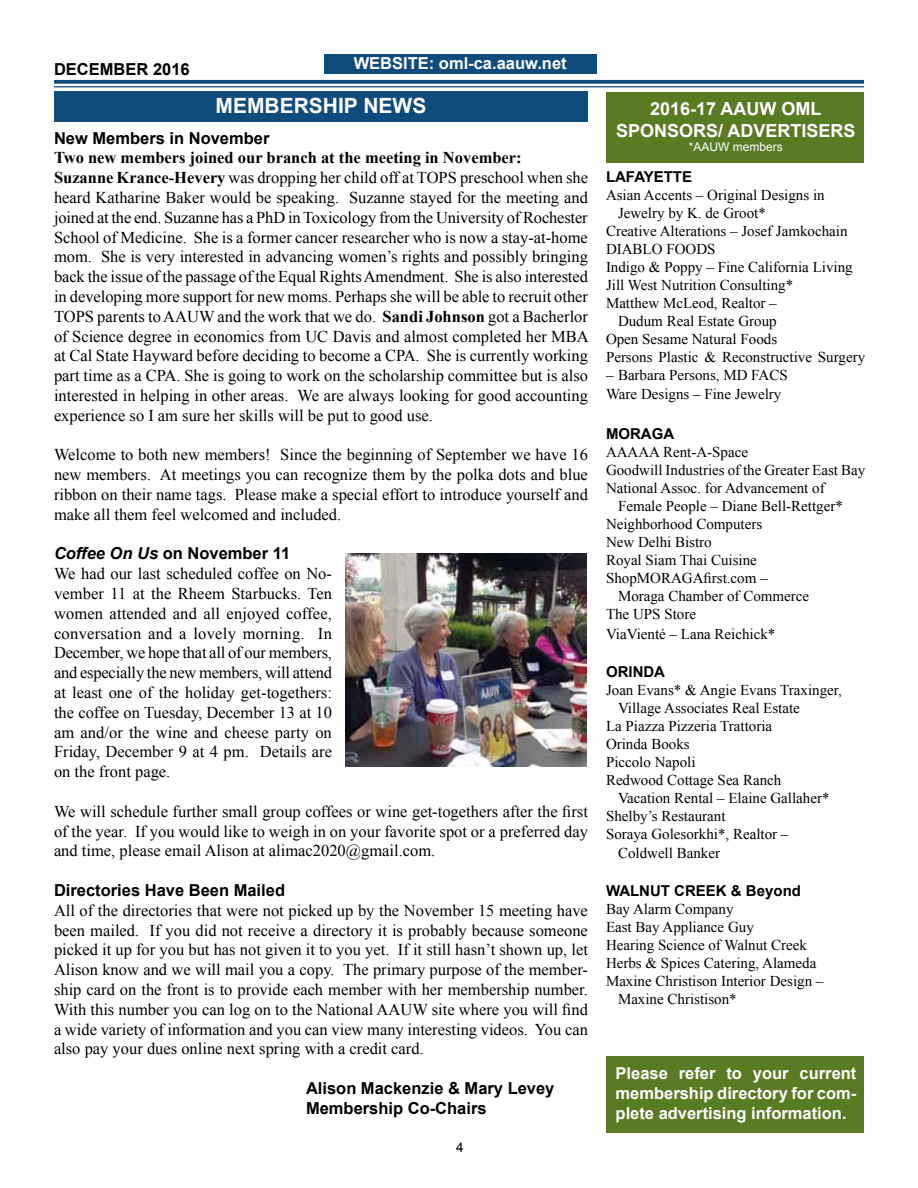
<style>
.page{position:relative;width:918px;height:1188px;background:#fff}
.page>*{position:absolute;margin:0;border:0;box-sizing:border-box;transform-origin:0 0}
.t1{font:700 21px "Arial";color:#fff}
.t2{font:700 18px/21.6px "Arial";color:#fff;text-align:center}
.t3{font:16.5px/19.8px "Times New Roman";color:#000;text-align:justify}
.t4{font:700 16.5px/19.8px "Arial";color:#000}
.t5{font:700 16.5px/19.8px "Arial";color:#fff;text-align:justify}
.t6{font:15px/18px "Times New Roman";color:#000}
.t7{font:700 15px "Arial";color:#000}
.t8{font:13.5px "Arial";color:#000}
.t9{font:12px "Arial";color:#fff}
.s1{font-weight:700}
.s2{font-style:italic}
</style>
<div class="page">
<div style="left:325px;top:54px;width:272px;height:20px;background:#0f4b7d"></div>
<svg style="left:54px;top:80px;width:810px;height:4px;background:#225987"></svg>
<hr style="left:54px;top:86px;width:810px;height:1px;background:#0f4b7d">
<div style="left:54px;top:91px;width:534px;height:31px;background:#0f4b7d"></div>
<img style="left:346px;top:554px;width:241px;height:212px">
<div style="left:606px;top:92px;width:257px;height:70px;background:#597b24"></div>
<div style="left:607px;top:1056px;width:257px;height:77px;background:#597b24"></div>
<p class="t4" style="left:54px;top:60px;width:137px">DECEMBER 2016</p>
<p class="t5" style="left:354px;top:54px;width:214px">WEBSITE: oml-ca.aauw.net</p>
<p class="t1" style="left:216px;top:92px;width:212px">MEMBERSHIP NEWS</p>
<p class="t2" style="left:616px;top:99px;width:241px">2016-17 AAUW OML<br>SPONSORS/ ADVERTISERS</p>
<p class="t9" style="left:689px;top:139px;width:96px">*AAUW members</p>
<p class="t4" style="left:54px;top:128px;width:217px">New Members in November</p>
<p class="t3" style="left:54px;top:148px;width:536px;text-align:left"><span class="s1">Two new members joined our branch at the meeting in November:<br>Suzanne Krance-Hevery</span> was dropping her child off at TOPS preschool when she heard Katharine Baker would be speaking. Suzanne stayed for the meeting and joined at the end. Suzanne has a PhD in Toxicology from the University of Rochester School of Medicine. She is a former cancer researcher who is now a stay-at-home mom. She is very interested in advancing women’s rights and possibly bringing back the issue of the passage of the Equal Rights Amendment. She is also interested in developing more support for new moms. Perhaps she will be able to recruit other TOPS parents to AAUW and the work that we do. <span class="s1">Sandi Johnson</span> got a Bacherlor of Science degree in economics from UC Davis and almost completed her MBA at Cal State Hayward before deciding to become a CPA. She is currently working part time as a CPA. She is going to work on the scholarship committee but is also interested in helping in other areas. We are always looking for good accounting experience so I am sure her skills will be put to good use.</p>
<p class="t3" style="left:54px;top:445px;width:535px">Welcome to both new members! Since the beginning of September we have 16 new members. At meetings you can recognize them by the polka dots and blue ribbon on their name tags. Please make a special effort to introduce yourself and make all them feel welcomed and included.</p>
<p class="t4" style="left:54px;top:544px;width:238px"><span class="s2">Coffee On Us</span> on November 11</p>
<p class="t3" style="left:54px;top:564px;width:280px">We had our last scheduled coffee on No&shy;vember 11 at the Rheem Starbucks. Ten women attended and all enjoyed coffee, conversation and a lovely morning. In December, we hope that all of our members, and especially the new members, will attend at least one of the holiday get-togethers: the coffee on Tuesday, December 13 at 10 am and/or the wine and cheese party on Friday, December 9 at 4 pm. Details are on the front page.</p>
<p class="t3" style="left:54px;top:801px;width:535px">We will schedule further small group coffees or wine get-togethers after the first of the year. If you would like to weigh in on your favorite spot or a preferred day and time, please email Alison at alimac2020@gmail.com.</p>
<p class="t4" style="left:54px;top:881px;width:233px">Directories Have Been Mailed</p>
<p class="t3" style="left:54px;top:900px;width:536px">All of the directories that were not picked up by the November 15 meeting have been mailed. If you did not receive a directory it is probably because someone picked it up for you but has not given it to you yet. If it still hasn’t shown up, let Alison know and we will mail you a copy. The primary purpose of the member&shy;ship card on the front is to provide each member with her membership number.<br>With this number you can log on to the National AAUW site where you will find a wide variety of information and you can view many interesting videos. You can also pay your dues online next spring with a credit card.</p>
<p class="t4" style="left:306px;top:1079px;width:250px">Alison Mackenzie &amp; Mary Levey<br>Membership Co-Chairs</p>
<p class="t7" style="left:606px;top:166px;width:88px">LAFAYETTE</p>
<p class="t6" style="left:606px;top:185px;width:220px">Asian Accents – Original Designs in</p>
<p class="t6" style="left:618px;top:203px;width:149px">Jewelry by K. de Groot*</p>
<p class="t6" style="left:606px;top:221px;width:243px">Creative Alterations – Josef Jamkochain</p>
<p class="t6" style="left:606px;top:239px;width:111px">DIABLO FOODS</p>
<p class="t6" style="left:606px;top:257px;width:248px">Indigo &amp; Poppy – Fine California Living</p>
<p class="t6" style="left:606px;top:275px;width:189px">Jill West Nutrition Consulting*</p>
<p class="t6" style="left:606px;top:293px;width:172px">Matthew McLeod, Realtor –</p>
<p class="t6" style="left:618px;top:311px;width:160px">Dudum Real Estate Group</p>
<p class="t6" style="left:606px;top:329px;width:173px">Open Sesame Natural Foods</p>
<p class="t6" style="left:606px;top:347px;width:261px">Persons Plastic &amp; Reconstructive Surgery</p>
<p class="t6" style="left:606px;top:364px;width:183px;line-height:19.8px">– Barbara Persons, MD FACS<br>Ware Designs – Fine Jewelry</p>
<p class="t7" style="left:606px;top:424px;width:70px">MORAGA</p>
<p class="t6" style="left:606px;top:443px;width:261px">AAAAA Rent-A-Space<br>Goodwill Industries of the Greater East Bay<br>National Assoc. for Advancement of</p>
<p class="t6" style="left:618px;top:497px;width:226px">Female People – Diane Bell-Rettger*</p>
<p class="t6" style="left:606px;top:515px;width:158px">Neighborhood Computers</p>
<p class="t6" style="left:606px;top:533px;width:107px">New Delhi Bistro</p>
<p class="t6" style="left:606px;top:551px;width:152px">Royal Siam Thai Cuisine</p>
<p class="t6" style="left:606px;top:569px;width:163px">ShopMORAGAfirst.com –</p>
<p class="t6" style="left:618px;top:587px;width:193px">Moraga Chamber of Commerce</p>
<p class="t6" style="left:606px;top:605px;width:91px">The UPS Store</p>
<p class="t6" style="left:606px;top:624px;width:171px">ViaVienté – Lana Reichick*</p>
<p class="t7" style="left:606px;top:661px;width:61px">ORINDA</p>
<p class="t6" style="left:606px;top:680px;width:238px">Joan Evans* &amp; Angie Evans Traxinger,</p>
<p class="t6" style="left:618px;top:698px;width:183px">Village Associates Real Estate</p>
<p class="t6" style="left:606px;top:716px;width:168px">La Piazza Pizzeria Trattoria</p>
<p class="t6" style="left:606px;top:734px;width:85px">Orinda Books</p>
<p class="t6" style="left:606px;top:752px;width:91px">Piccolo Napoli</p>
<p class="t6" style="left:606px;top:770px;width:177px">Redwood Cottage Sea Ranch</p>
<p class="t6" style="left:618px;top:788px;width:213px">Vacation Rental – Elaine Gallaher*</p>
<p class="t6" style="left:606px;top:806px;width:121px">Shelby’s Restaurant</p>
<p class="t6" style="left:606px;top:824px;width:184px">Soraya Golesorkhi*, Realtor –</p>
<p class="t6" style="left:618px;top:844px;width:104px">Coldwell Banker</p>
<p class="t7" style="left:606px;top:881px;width:196px">WALNUT CREEK &amp; Beyond</p>
<p class="t6" style="left:606px;top:900px;width:129px">Bay Alarm Company</p>
<p class="t6" style="left:606px;top:918px;width:149px">East Bay Appliance Guy</p>
<p class="t6" style="left:606px;top:936px;width:202px">Hearing Science of Walnut Creek</p>
<p class="t6" style="left:606px;top:954px;width:212px">Herbs &amp; Spices Catering, Alameda</p>
<p class="t6" style="left:606px;top:972px;width:219px">Maxine Christison Interior Design –</p>
<p class="t6" style="left:618px;top:990px;width:120px">Maxine Christison*</p>
<p class="t5" style="left:616px;top:1064px;width:242px">Please refer to your current membership directory for com&shy;plete advertising information.</p>
<p class="t8" style="left:456px;top:1139px;width:9px">4</p>
</div>
